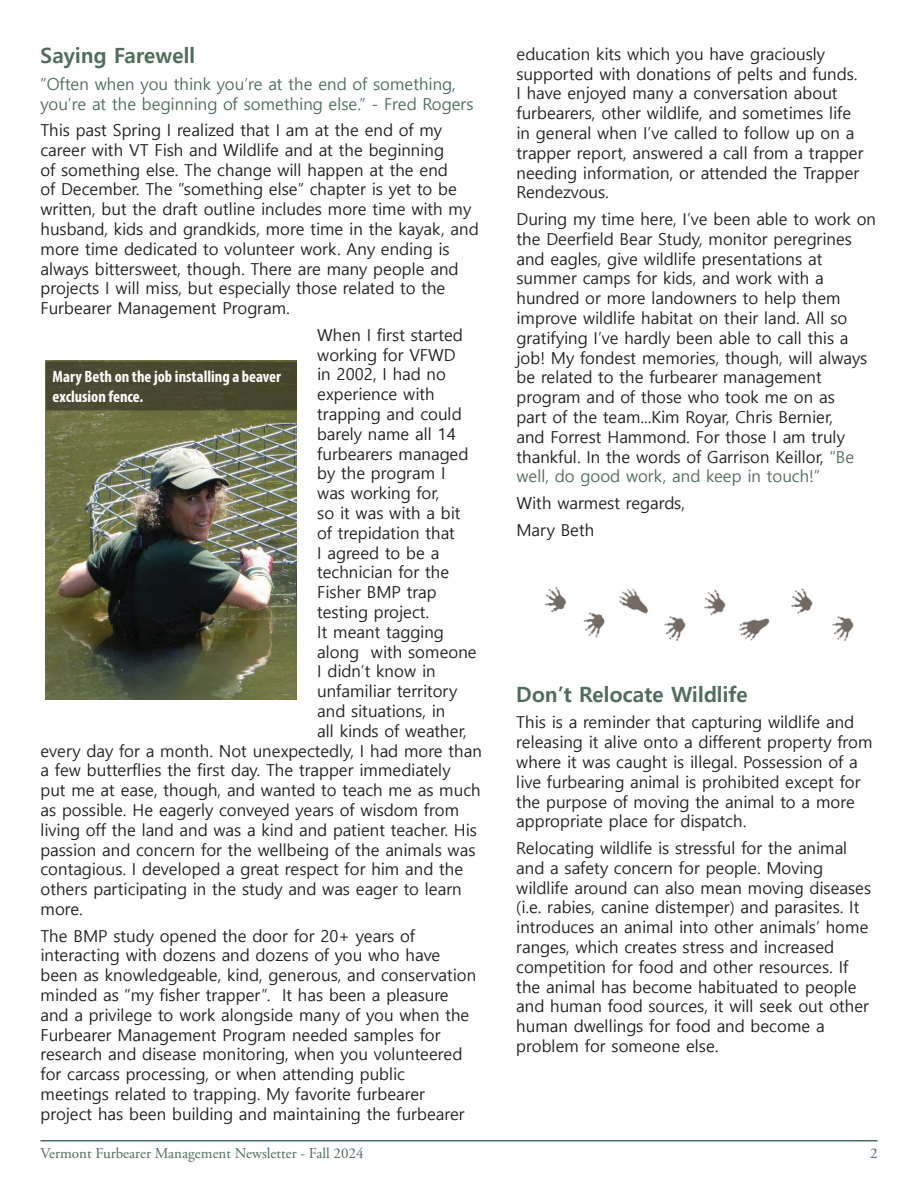
<style>
.page{position:relative;width:918px;height:1188px;background:#fff}
.page>*{position:absolute;margin:0;border:0;box-sizing:border-box;transform-origin:0 0}
.t1{font:700 21px "Malgun Gothic";color:#4e6d5a}
.t2{font:16.5px/19.8px "Malgun Gothic";color:#231f20}
.t3{font:16.5px/19.8px "Malgun Gothic";color:#4e6d5a}
.t4{font:700 condensed 16.5px/19.8px "Myriad Pro";color:#fff}
.t5{font:15px "Adobe Garamond Pro";color:#4e6d5a}
.s1{color:#4e6d5a}
</style>
<div class="page">
<hr style="left:40px;top:1140px;width:838px;height:2px;background:#4e6d5a">
<img style="left:46px;top:361px;width:251px;height:339px">
<img style="left:545px;top:587px;width:309px;height:54px">
<div style="left:46px;top:362px;width:251px;height:48px;background:#484830"></div>
<p class="t1" style="left:40px;top:43px;width:156px">Saying Farewell</p>
<p class="t3" style="left:40px;top:74px;width:435px">“Often when you think you’re at the end of something, you’re at the beginning of something else.” - Fred Rogers</p>
<p class="t2" style="left:40px;top:121px;width:440px">This past Spring I realized that I am at the end of my career with VT Fish and Wildlife and at the beginning<br>of something else. The change will happen at the end<br>of December. The “something else” chapter is yet to be written, but the draft outline includes more time with my husband, kids and grandkids, more time in the kayak, and more time dedicated to volunteer work. Any ending is always bittersweet, though. There are many people and projects I will miss, but especially those related to the Furbearer Management Program.</p>
<p class="t2" style="left:317px;top:325px;width:147px">When I first started</p>
<p class="t2" style="left:317px;top:345px;width:140px">working for VFWD</p>
<p class="t2" style="left:317px;top:365px;width:130px">in 2002, I had no</p>
<p class="t2" style="left:317px;top:385px;width:119px">experience with</p>
<p class="t2" style="left:317px;top:405px;width:146px">trapping and could</p>
<p class="t2" style="left:317px;top:424px;width:140px">barely name all 14</p>
<p class="t2" style="left:317px;top:444px;width:153px">furbearers managed</p>
<p class="t2" style="left:317px;top:464px;width:130px">by the program I</p>
<p class="t2" style="left:317px;top:484px;width:124px">was working for,</p>
<p class="t2" style="left:317px;top:504px;width:145px">so it was with a bit</p>
<p class="t2" style="left:317px;top:523px;width:139px">of trepidation that</p>
<p class="t2" style="left:317px;top:543px;width:124px">I agreed to be a</p>
<p class="t2" style="left:317px;top:563px;width:133px">technician for the</p>
<p class="t2" style="left:317px;top:583px;width:121px">Fisher BMP trap</p>
<p class="t2" style="left:317px;top:603px;width:113px">testing project.</p>
<p class="t2" style="left:317px;top:622px;width:128px">It meant tagging</p>
<p class="t2" style="left:317px;top:642px;width:161px">along with someone</p>
<p class="t2" style="left:317px;top:662px;width:120px">I didn’t know in</p>
<p class="t2" style="left:317px;top:682px;width:142px">unfamiliar territory</p>
<p class="t2" style="left:317px;top:702px;width:130px">and situations, in</p>
<p class="t2" style="left:317px;top:721px;width:151px">all kinds of weather,</p>
<p class="t2" style="left:40px;top:741px;width:443px">every day for a month. Not unexpectedly, I had more than</p>
<p class="t2" style="left:40px;top:761px;width:411px">a few butterflies the first day. The trapper immediately</p>
<p class="t2" style="left:40px;top:781px;width:442px">put me at ease, though, and wanted to teach me as much</p>
<p class="t2" style="left:40px;top:801px;width:420px">as possible. He eagerly conveyed years of wisdom from</p>
<p class="t2" style="left:40px;top:820px;width:438px">living off the land and was a kind and patient teacher. His</p>
<p class="t2" style="left:40px;top:840px;width:436px">passion and concern for the wellbeing of the animals was</p>
<p class="t2" style="left:40px;top:860px;width:424px">contagious. I developed a great respect for him and the</p>
<p class="t2" style="left:40px;top:880px;width:423px">others participating in the study and was eager to learn</p>
<p class="t2" style="left:40px;top:900px;width:44px">more.</p>
<p class="t2" style="left:40px;top:926px;width:437px">The BMP study opened the door for 20+ years of interacting with dozens and dozens of you who have been as knowledgeable, kind, generous, and conservation minded as “my fisher trapper”. It has been a pleasure and a privilege to work alongside many of you when the Furbearer Management Program needed samples for research and disease monitoring, when you volunteered for carcass processing, or when attending public meetings related to trapping. My favorite furbearer project has been building and maintaining the furbearer</p>
<p class="t4" style="left:53px;top:366px;width:230px">Mary Beth on the job installing a beaver exclusion fence.</p>
<p class="t2" style="left:517px;top:44px;width:349px">education kits which you have graciously supported with donations of pelts and funds.<br>I have enjoyed many a conversation about furbearers, other wildlife, and sometimes life in general when I’ve called to follow up on a trapper report, answered a call from a trapper needing information, or attended the Trapper Rendezvous.</p>
<p class="t2" style="left:517px;top:209px;width:361px">During my time here, I’ve been able to work on the Deerfield Bear Study, monitor peregrines and eagles, give wildlife presentations at summer camps for kids, and work with a hundred or more landowners to help them improve wildlife habitat on their land. All so gratifying I’ve hardly been able to call this a job! My fondest memories, though, will always be related to the furbearer management program and of those who took me on as<br>part of the team...Kim Royar, Chris Bernier,<br>and Forrest Hammond. For those I am truly thankful. In the words of Garrison Keillor, <span class="s1">“Be well, do good work, and keep in touch!”</span></p>
<p class="t2" style="left:517px;top:493px;width:170px">With warmest regards,</p>
<p class="t2" style="left:517px;top:520px;width:79px">Mary Beth</p>
<p class="t1" style="left:516px;top:682px;width:233px">Don’t Relocate Wildlife</p>
<p class="t2" style="left:516px;top:713px;width:358px">This is a reminder that capturing wildlife and releasing it alive onto a different property from where it was caught is illegal. Possession of a live furbearing animal is prohibited except for the purpose of moving the animal to a more appropriate place for dispatch.</p>
<p class="t2" style="left:516px;top:838px;width:356px">Relocating wildlife is stressful for the animal and a safety concern for people. Moving wildlife around can also mean moving diseases (i.e. rabies, canine distemper) and parasites. It introduces an animal into other animals’ home ranges, which creates stress and increased competition for food and other resources. If the animal has become habituated to people and human food sources, it will seek out other human dwellings for food and become a problem for someone else.</p>
<p class="t5" style="left:40px;top:1145px;width:325px">Vermont Furbearer Management Newsletter - Fall 2024</p>
<p class="t5" style="left:870px;top:1145px;width:9px">2</p>
</div>
